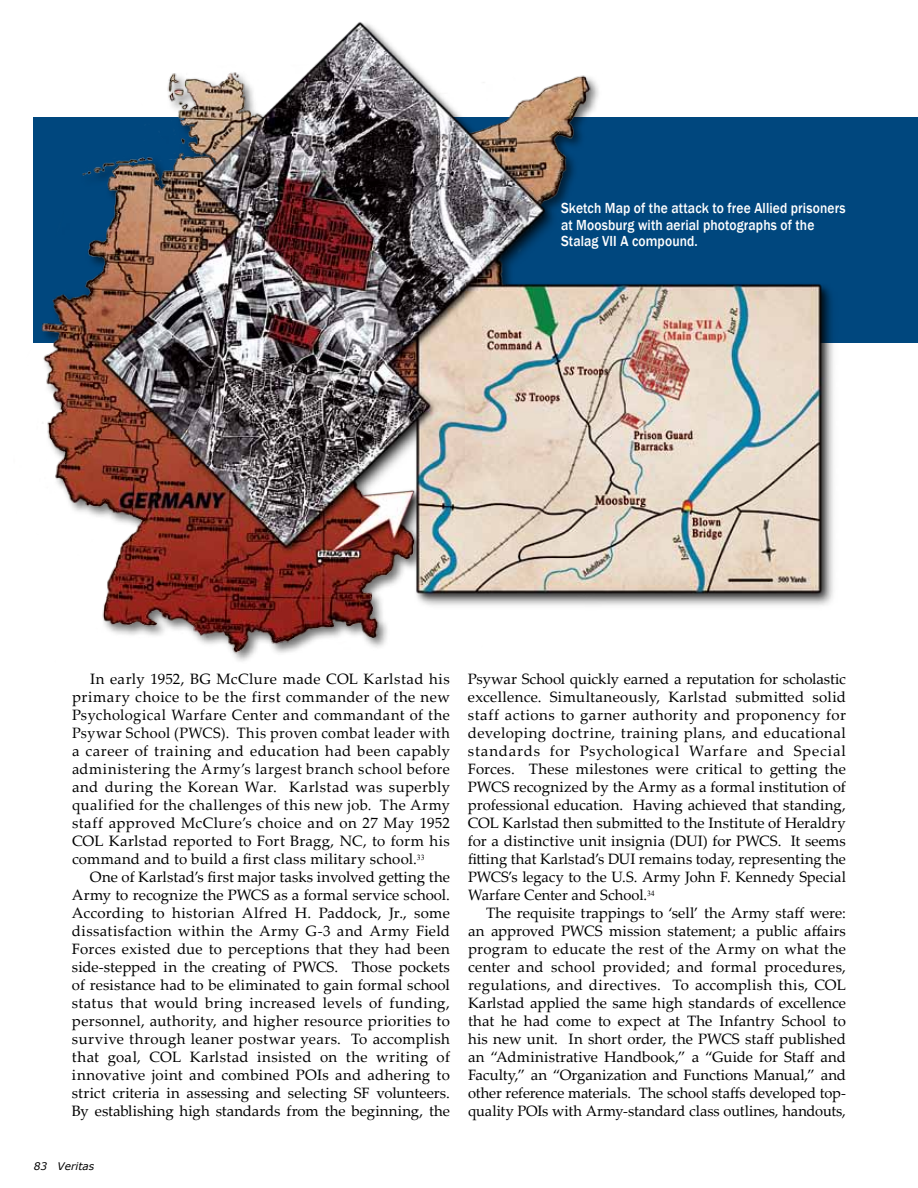
<style>
.page{position:relative;width:918px;height:1188px;background:#fff}
.page>*{position:absolute;margin:0;border:0;box-sizing:border-box;transform-origin:0 0}
.t1{font:15px/18px "Palatino Linotype";letter-spacing:.005em;color:#000;text-align:justify}
.t2{font:500 15px/16.5px "Franklin Gothic";letter-spacing:.01em;color:#fff;scale:.9 1}
.t3{font:italic 10.5px "Verdana";color:#000}
</style>
<div class="page">
<img style="left:33px;top:22px;width:885px;height:639px">
<p class="t2" style="left:561px;top:200px;width:318px">Sketch Map of the attack to free Allied prisoners at Moosburg with aerial photographs of the<br>Stalag VII A compound.</p>
<p class="t1" style="left:72px;top:669px;width:380px;text-indent:18px">In early 1952, BG McClure made COL Karlstad his primary choice to be the first commander of the new Psychological Warfare Center and commandant of the Psywar School (PWCS). This proven combat leader with a career of training and education had been capably administering the Army’s largest branch school before and during the Korean War. Karlstad was superbly qualified for the challenges of this new job. The Army staff approved McClure’s choice and on 27 May 1952<br>COL Karlstad reported to Fort Bragg, NC, to form his command and to build a first class military school.<sup>33</sup></p>
<p class="t1" style="left:72px;top:867px;width:380px;text-indent:18px">One of Karlstad’s first major tasks involved getting the Army to recognize the PWCS as a formal service school.<br>According to historian Alfred H. Paddock, Jr., some dissatisfaction within the Army G-3 and Army Field Forces existed due to perceptions that they had been side-stepped in the creating of PWCS. Those pockets of resistance had to be eliminated to gain formal school status that would bring increased levels of funding, personnel, authority, and higher resource priorities to survive through leaner postwar years. To accomplish that goal, COL Karlstad insisted on the writing of innovative joint and combined POIs and adhering to strict criteria in assessing and selecting SF volunteers.<br>By establishing high standards from the beginning, the</p>
<p class="t3" style="left:34px;top:1159px;width:62px">83 Veritas</p>
<p class="t1" style="left:468px;top:669px;width:380px">Psywar School quickly earned a reputation for scholastic excellence. Simultaneously, Karlstad submitted solid staff actions to garner authority and proponency for developing doctrine, training plans, and educational standards for Psychological Warfare and Special Forces. These milestones were critical to getting the PWCS recognized by the Army as a formal institution of professional education. Having achieved that standing, COL Karlstad then submitted to the Institute of Heraldry for a distinctive unit insignia (DUI) for PWCS. It seems fitting that Karlstad’s DUI remains today, representing the PWCS’s legacy to the U.S. Army John F. Kennedy Special Warfare Center and School.<sup>34</sup></p>
<p class="t1" style="left:468px;top:903px;width:380px;text-indent:18px">The requisite trappings to ‘sell’ the Army staff were: an approved PWCS mission statement; a public affairs program to educate the rest of the Army on what the center and school provided; and formal procedures, regulations, and directives. To accomplish this, COL Karlstad applied the same high standards of excellence that he had come to expect at The Infantry School to his new unit. In short order, the PWCS staff published an “Administrative Handbook,” a “Guide for Staff and Faculty,” an “Organization and Functions Manual,” and other reference materials. The school staffs developed top&shy;quality POIs with Army-standard class outlines, handouts,</p>
</div>
